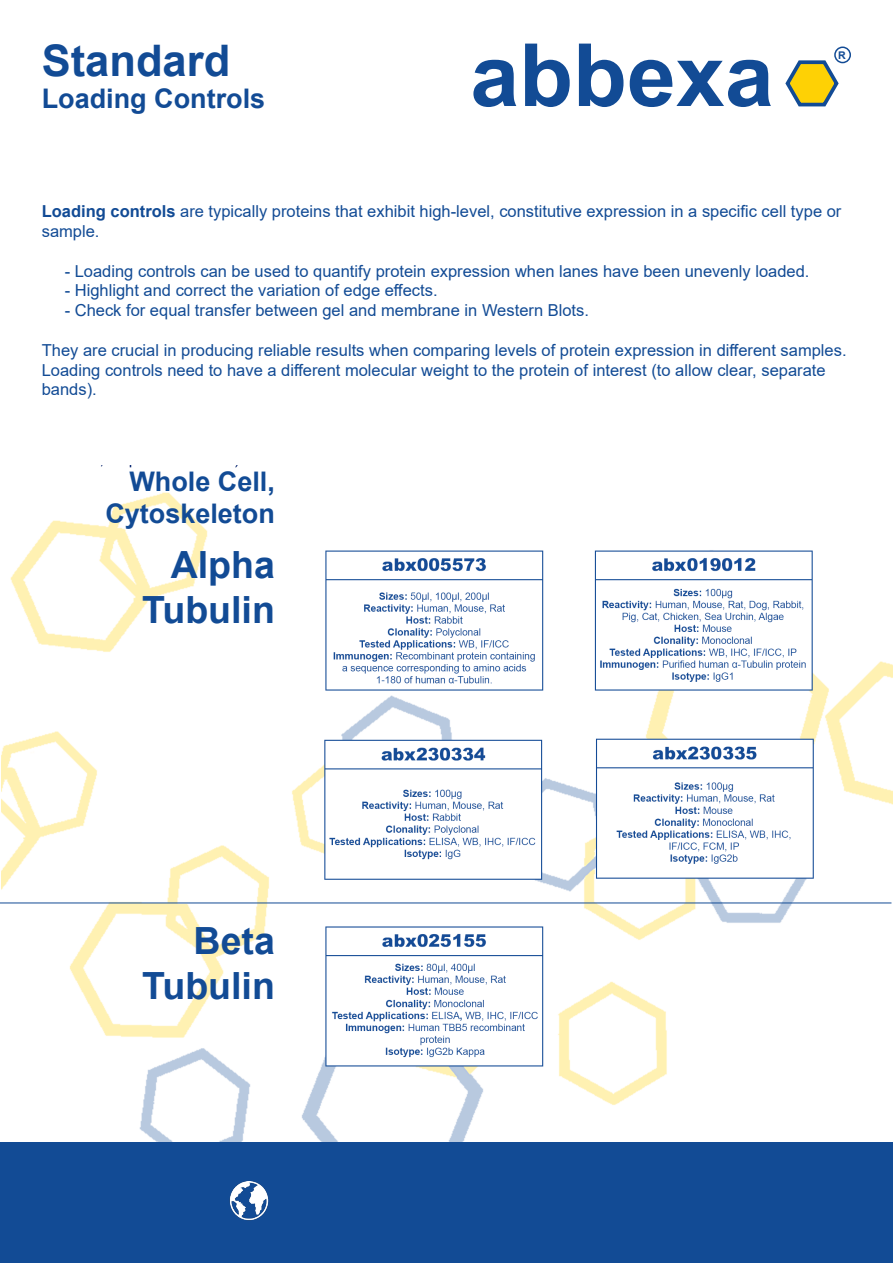
<style>
.page{position:relative;width:893px;height:1263px;background:#fff}
.page>*{position:absolute;margin:0;border:0;box-sizing:border-box;transform-origin:0 0}
.t1{font:700 87.15px "Arial";color:#124b95}
.t2{font:700 43.5px "Arial";color:#124b95}
.t3{font:700 37.5px "Arial";color:#124b95}
.t4{font:700 27px "Arial";color:#124b95}
.t5{font:16.5px/19.8px "Arial";color:#124b95}
.t6{font:700 10.65px "Arial";color:#124b95}
.s1{font-weight:700}
</style>
<div class="page">
<svg style="left:785px;top:57px;width:56px;height:50px"></svg>
<div style="left:834px;top:47px;width:17px;height:16px;border:1px solid #124b95;border-radius:50%"></div>
<img style="left:1px;top:466px;width:891px;height:677px">
<hr style="left:0;top:903px;width:891px;height:1px;background:#124b95">
<div style="left:0;top:1143px;width:893px;height:120px;background:#124b95"></div>
<img style="left:229px;top:1182px;width:40px;height:39px">
<p class="t2" style="left:42px;top:30px;width:190px">Standard</p>
<p class="t4" style="left:42px;top:80px;width:225px">Loading Controls</p>
<p class="t1" style="left:470px;top:14px;width:305px">abbexa</p>
<p class="t6" style="left:838px;top:48px;width:9px">R</p>
<p class="t5" style="left:42px;top:201px;width:801px"><span class="s1">Loading controls</span> are typically proteins that exhibit high-level, constitutive expression in a specific cell type or sample.</p>
<p class="t5" style="left:65px;top:261px;width:746px">- Loading controls can be used to quantify protein expression when lanes have been unevenly loaded.</p>
<p class="t5" style="left:65px;top:281px;width:374px">- Highlight and correct the variation of edge effects.</p>
<p class="t5" style="left:65px;top:300px;width:526px">- Check for equal transfer between gel and membrane in Western Blots.</p>
<p class="t5" style="left:42px;top:340px;width:806px">They are crucial in producing reliable results when comparing levels of protein expression in different samples.</p>
<p class="t5" style="left:42px;top:360px;width:785px">Loading controls need to have a different molecular weight to the protein of interest (to allow clear, separate bands).</p>
<p class="t4" style="left:129px;top:462px;width:147px">Whole Cell,</p>
<p class="t4" style="left:105px;top:494px;width:171px">Cytoskeleton</p>
<p class="t3" style="left:171px;top:538px;width:106px">Alpha</p>
<p class="t3" style="left:142px;top:583px;width:134px">Tubulin</p>
<p class="t3" style="left:194px;top:915px;width:83px">Beta</p>
<p class="t3" style="left:142px;top:960px;width:134px">Tubulin</p>
</div>
